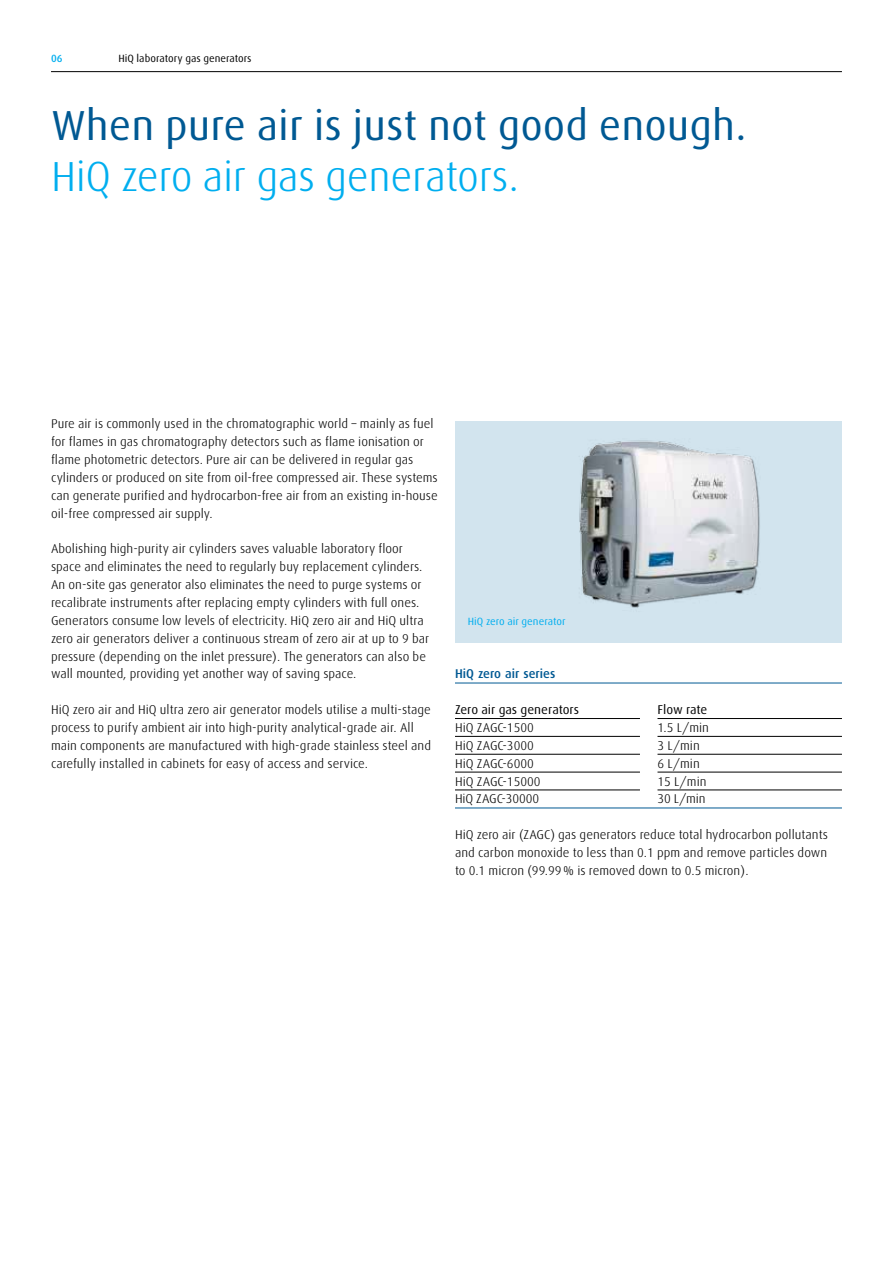
<style>
.page{position:relative;width:893px;height:1263px;background:#fff}
.page>*{position:absolute;margin:0;border:0;box-sizing:border-box;transform-origin:0 0}
.t1{font:42px "Linde Dax Global";color:#005993}
.t2{font:300 42px "Linde Dax Global";letter-spacing:-.01em;color:#00aeef}
.t3{font:300 12.75px/17.9px "Linde Dax Global";color:#000}
.t4{font:12.75px "Linde Dax Global";letter-spacing:-.005em;color:#000}
.t5{font:500 12.75px "Linde Dax Global";color:#005993}
.t6{font:10.5px "Linde Dax Global";color:#000}
.t7{font:10.5px "Linde Dax Global";color:#00aeef}
.t8{font:500 10.5px "Linde Dax Global";color:#00aeef}
</style>
<div class="page">
<hr style="left:51px;top:71px;width:791px;height:1px;background:#000">
<hr style="left:455px;top:683px;width:387px;height:1px;background:#005993">
<svg style="left:455px;top:718px;width:387px;height:1px"></svg>
<svg style="left:455px;top:736px;width:387px;height:1px"></svg>
<svg style="left:455px;top:754px;width:387px;height:1px"></svg>
<svg style="left:455px;top:772px;width:387px;height:1px"></svg>
<svg style="left:455px;top:790px;width:387px;height:1px"></svg>
<hr style="left:455px;top:808px;width:387px;height:1px;background:#005993">
<div style="left:455px;top:421px;width:387px;height:222px;background:#d2e4ee"></div>
<img style="left:579px;top:440px;width:181px;height:168px">
<p class="t8" style="left:51px;top:52px;width:13px">06</p>
<p class="t6" style="left:118px;top:52px;width:135px">HiQ laboratory gas generators</p>
<h1 class="t1" style="left:51px;top:101px;width:697px">When pure air is just not good enough.</h1>
<h1 class="t2" style="left:51px;top:151px;width:470px">HiQ zero air gas generators.</h1>
<p class="t3" style="left:51px;top:415px;width:388px">Pure air is commonly used in the chromatographic world – mainly as fuel for flames in gas chromatography detectors such as flame ionisation or flame photometric detectors. Pure air can be delivered in regular gas cylinders or produced on site from oil-free compressed air. These systems can generate purified and hydrocarbon-free air from an existing in-house oil-free compressed air supply.</p>
<p class="t3" style="left:51px;top:540px;width:380px">Abolishing high-purity air cylinders saves valuable laboratory floor space and eliminates the need to regularly buy replacement cylinders.<br>An on-site gas generator also eliminates the need to purge systems or recalibrate instruments after replacing empty cylinders with full ones.<br>Generators consume low levels of electricity. HiQ zero air and HiQ ultra zero air generators deliver a continuous stream of zero air at up to 9 bar pressure (depending on the inlet pressure). The generators can also be wall mounted, providing yet another way of saving space.</p>
<p class="t3" style="left:51px;top:701px;width:382px">HiQ zero air and HiQ ultra zero air generator models utilise a multi-stage process to purify ambient air into high-purity analytical-grade air. All main components are manufactured with high-grade stainless steel and carefully installed in cabinets for easy of access and service.</p>
<p class="t7" style="left:468px;top:615px;width:99px">HiQ zero air generator</p>
<p class="t5" style="left:455px;top:666px;width:102px">HiQ zero air series</p>
<p class="t4" style="left:455px;top:702px;width:126px">Zero air gas generators</p>
<p class="t4" style="left:657px;top:702px;width:51px">Flow rate</p>
<p class="t3" style="left:455px;top:719px;width:80px">HiQ ZAGC-1500</p>
<p class="t3" style="left:657px;top:719px;width:53px">1.5 L/min</p>
<p class="t3" style="left:455px;top:736px;width:80px">HiQ ZAGC-3000</p>
<p class="t3" style="left:657px;top:736px;width:44px">3 L/min</p>
<p class="t3" style="left:455px;top:754px;width:80px">HiQ ZAGC-6000</p>
<p class="t3" style="left:657px;top:754px;width:44px">6 L/min</p>
<p class="t3" style="left:455px;top:772px;width:87px">HiQ ZAGC-15000</p>
<p class="t3" style="left:657px;top:772px;width:51px">15 L/min</p>
<p class="t3" style="left:455px;top:790px;width:86px">HiQ ZAGC-30000</p>
<p class="t3" style="left:657px;top:790px;width:50px">30 L/min</p>
<p class="t3" style="left:455px;top:826px;width:375px;text-align:justify">HiQ zero air (ZAGC) gas generators reduce total hydrocarbon pollutants and carbon monoxide to less than 0.1 ppm and remove particles down to 0.1 micron (99.99% is removed down to 0.5 micron).</p>
</div>
